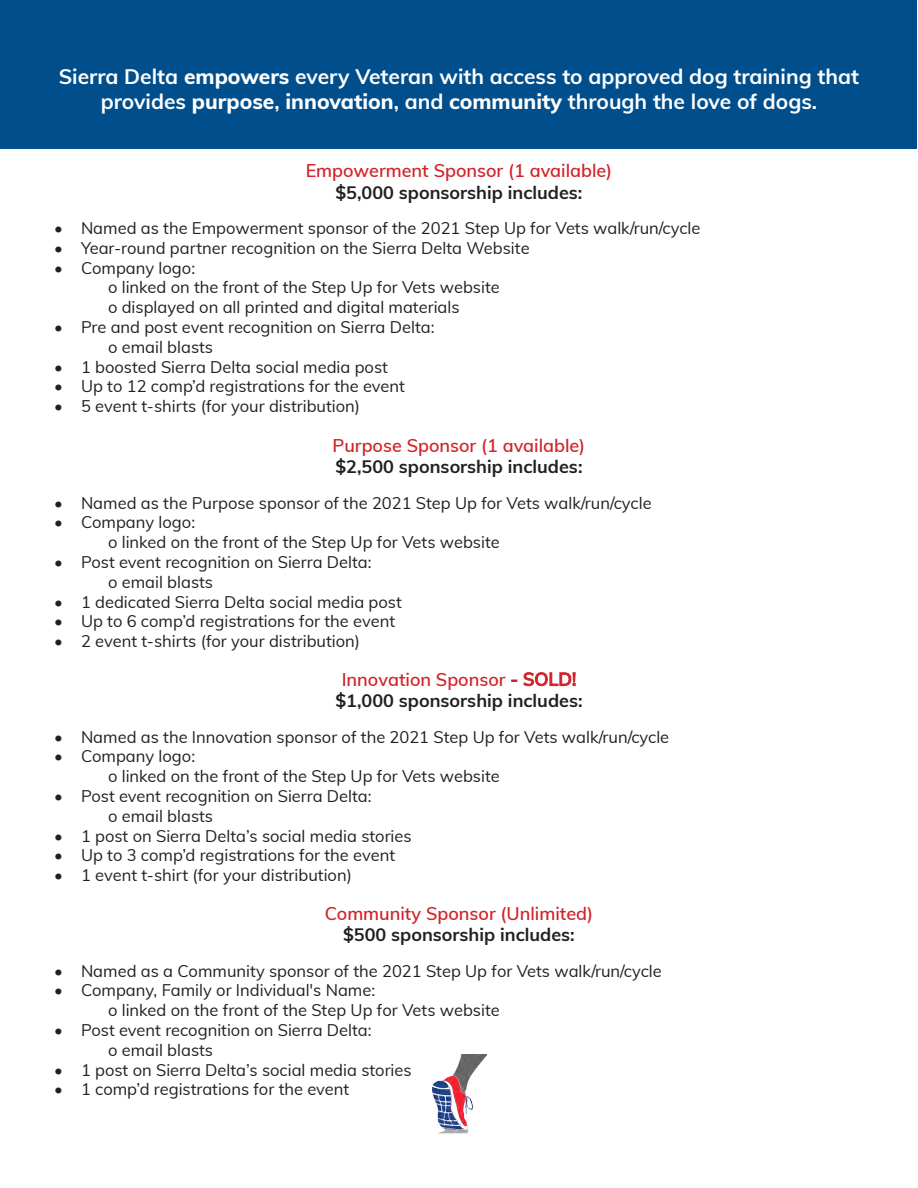
<style>
.page{position:relative;width:918px;height:1188px;background:#fff}
.page>*{position:absolute;margin:0;border:0;box-sizing:border-box;transform-origin:0 0}
.t1{font:700 21px/25.2px "Muli";color:#fff;text-align:center}
.t2{font:700 18px/21.6px "Muli";color:#231f20;text-align:center}
.t3{font:600 18px "Muli";color:#d1232a}
.t4{font:16.5px "Muli";color:#231f20}
.s1{font-weight:800}
.s2{font-weight:600;color:#d1232a}
</style>
<div class="page">
<img style="left:432px;top:1054px;width:55px;height:80px">
<div style="left:1px;top:1px;width:916px;height:148px;background:#004e8c"></div>
<p class="t1" style="left:59px;top:63px;width:802px">Sierra Delta <span class="s1">empowers</span> every Veteran with access to approved dog training that provides <span class="s1">purpose</span>, <span class="s1">innovation</span>, and <span class="s1">community</span> through the love of dogs.</p>
<p class="t3" style="left:306px;top:157px;width:308px">Empowerment Sponsor (1 available)</p>
<p class="t2" style="left:335px;top:181px;width:249px">$5,000 sponsorship includes:</p>
<p class="t4" style="left:54px;top:216px;width:648px">• Named as the Empowerment sponsor of the 2021 Step Up for Vets walk/run/cycle</p>
<p class="t4" style="left:54px;top:236px;width:477px">• Year-round partner recognition on the Sierra Delta Website</p>
<p class="t4" style="left:54px;top:256px;width:143px">• Company logo:</p>
<p class="t4" style="left:108px;top:276px;width:393px">o linked on the front of the Step Up for Vets website</p>
<p class="t4" style="left:108px;top:295px;width:353px">o displayed on all printed and digital materials</p>
<p class="t4" style="left:54px;top:315px;width:382px">• Pre and post event recognition on Sierra Delta:</p>
<p class="t4" style="left:108px;top:335px;width:107px">o email blasts</p>
<p class="t4" style="left:54px;top:355px;width:335px">• 1 boosted Sierra Delta social media post</p>
<p class="t4" style="left:54px;top:375px;width:353px">• Up to 12 comp’d registrations for the event</p>
<p class="t4" style="left:54px;top:394px;width:308px">• 5 event t-shirts (for your distribution)</p>
<p class="t3" style="left:333px;top:432px;width:254px">Purpose Sponsor (1 available)</p>
<p class="t2" style="left:335px;top:455px;width:249px">$2,500 sponsorship includes:</p>
<p class="t4" style="left:54px;top:491px;width:599px">• Named as the Purpose sponsor of the 2021 Step Up for Vets walk/run/cycle</p>
<p class="t4" style="left:54px;top:510px;width:143px">• Company logo:</p>
<p class="t4" style="left:108px;top:530px;width:393px">o linked on the front of the Step Up for Vets website</p>
<p class="t4" style="left:54px;top:550px;width:319px">• Post event recognition on Sierra Delta:</p>
<p class="t4" style="left:108px;top:570px;width:107px">o email blasts</p>
<p class="t4" style="left:54px;top:590px;width:349px">• 1 dedicated Sierra Delta social media post</p>
<p class="t4" style="left:54px;top:609px;width:343px">• Up to 6 comp’d registrations for the event</p>
<p class="t4" style="left:54px;top:629px;width:308px">• 2 event t-shirts (for your distribution)</p>
<p class="t2" style="left:335px;top:667px;width:249px"><span class="s2">Innovation Sponsor - SOLD! </span>$1,000 sponsorship includes:</p>
<p class="t4" style="left:54px;top:725px;width:617px">• Named as the Innovation sponsor of the 2021 Step Up for Vets walk/run/cycle</p>
<p class="t4" style="left:54px;top:744px;width:143px">• Company logo:</p>
<p class="t4" style="left:108px;top:764px;width:393px">o linked on the front of the Step Up for Vets website</p>
<p class="t4" style="left:54px;top:784px;width:319px">• Post event recognition on Sierra Delta:</p>
<p class="t4" style="left:108px;top:804px;width:107px">o email blasts</p>
<p class="t4" style="left:54px;top:824px;width:359px">• 1 post on Sierra Delta’s social media stories</p>
<p class="t4" style="left:54px;top:843px;width:343px">• Up to 3 comp’d registrations for the event</p>
<p class="t4" style="left:54px;top:863px;width:299px">• 1 event t-shirt (for your distribution)</p>
<p class="t3" style="left:325px;top:900px;width:270px">Community Sponsor (Unlimited)</p>
<p class="t2" style="left:343px;top:923px;width:233px">$500 sponsorship includes:</p>
<p class="t4" style="left:54px;top:959px;width:609px">• Named as a Community sponsor of the 2021 Step Up for Vets walk/run/cycle</p>
<p class="t4" style="left:54px;top:978px;width:323px">• Company, Family or Individual's Name:</p>
<p class="t4" style="left:108px;top:998px;width:393px">o linked on the front of the Step Up for Vets website</p>
<p class="t4" style="left:54px;top:1018px;width:319px">• Post event recognition on Sierra Delta:</p>
<p class="t4" style="left:108px;top:1038px;width:107px">o email blasts</p>
<p class="t4" style="left:54px;top:1058px;width:359px">• 1 post on Sierra Delta’s social media stories</p>
<p class="t4" style="left:54px;top:1077px;width:297px">• 1 comp’d registrations for the event</p>
</div>
